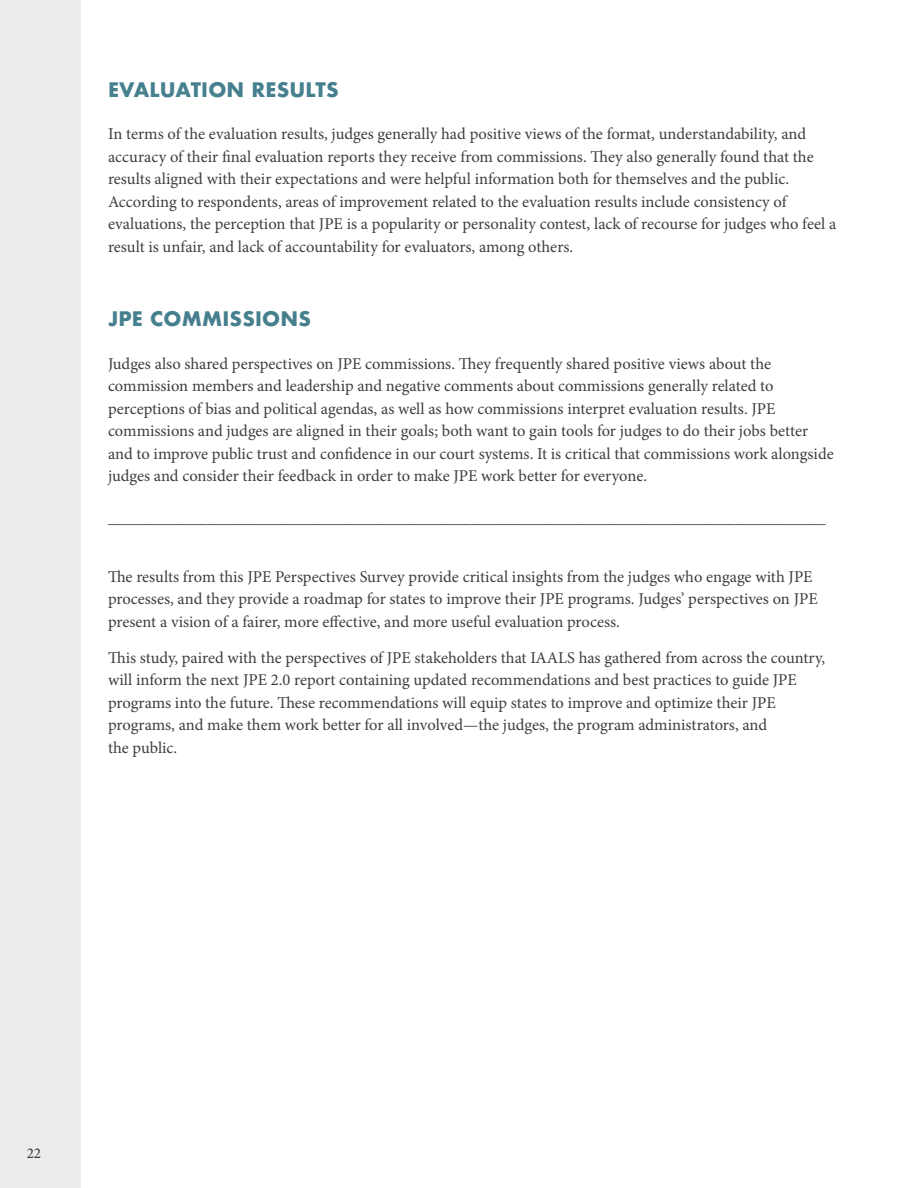
<style>
.page{position:relative;width:918px;height:1188px;background:#fff}
.page>*{position:absolute;margin:0;border:0;box-sizing:border-box;transform-origin:0 0}
.H3_Subhead{font:700 19.5px "Futura";letter-spacing:.01em;color:#46808f}
.Body{font:16.5px/22.5px "Minion Pro";letter-spacing:-.005em;color:#3e3e3f}
.t1{font:500 15px "Minion Pro";color:#3e3e3f}
</style>
<div class="page">
<div style="left:0;top:0;width:81px;height:1188px;background:#ececee"></div>
<p class="H3_Subhead" style="left:108px;top:75px;width:232px">EVALUATION RESULTS</p>
<p class="Body" style="left:108px;top:123px;width:730px">In terms of the evaluation results, judges generally had positive views of the format, understandability, and accuracy of their final evaluation reports they receive from commissions. They also generally found that the results aligned with their expectations and were helpful information both for themselves and the public.<br>According to respondents, areas of improvement related to the evaluation results include consistency of evaluations, the perception that JPE is a popularity or personality contest, lack of recourse for judges who feel a result is unfair, and lack of accountability for evaluators, among others.</p>
<p class="H3_Subhead" style="left:108px;top:304px;width:205px">JPE COMMISSIONS</p>
<p class="Body" style="left:108px;top:352px;width:727px">Judges also shared perspectives on JPE commissions. They frequently shared positive views about the commission members and leadership and negative comments about commissions generally related to perceptions of bias and political agendas, as well as how commissions interpret evaluation results. JPE commissions and judges are aligned in their goals; both want to gain tools for judges to do their jobs better and to improve public trust and confidence in our court systems. It is critical that commissions work alongside judges and consider their feedback in order to make JPE work better for everyone.</p>
<p class="Body" style="left:108px;top:507px;width:719px">_______________________________________________________________________________________</p>
<p class="Body" style="left:108px;top:565px;width:711px">The results from this JPE Perspectives Survey provide critical insights from the judges who engage with JPE processes, and they provide a roadmap for states to improve their JPE programs. Judges’ perspectives on JPE present a vision of a fairer, more effective, and more useful evaluation process.</p>
<p class="Body" style="left:108px;top:646px;width:719px">This study, paired with the perspectives of JPE stakeholders that IAALS has gathered from across the country, will inform the next JPE 2.0 report containing updated recommendations and best practices to guide JPE programs into the future. These recommendations will equip states to improve and optimize their JPE programs, and make them work better for all involved—the judges, the program administrators, and<br>the public.</p>
<p class="t1" style="left:27px;top:1143px;width:16px">22</p>
</div>
